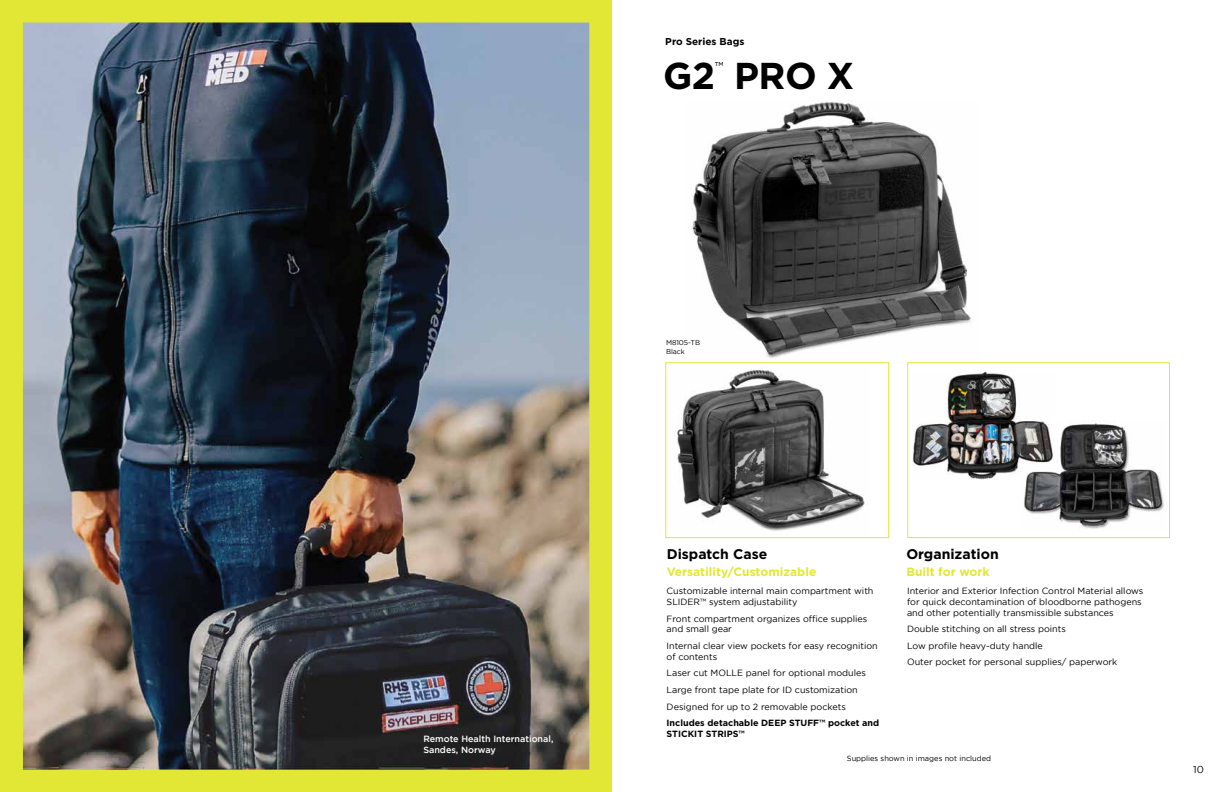
<style>
.page{position:relative;width:1224px;height:792px;background:#fff}
.page>*{position:absolute;margin:0;border:0;box-sizing:border-box;transform-origin:0 0}
.t1{font:700 37.4px "Gotham";color:#000}
.t2{font:700 14px "Gotham";color:#000}
.t3{font:12.8px "Gotham";color:#000}
.t4{font:700 12px "Gotham";color:#e2e735}
.t5{font:700 10px "Gotham";color:#000}
.t6{font:10px "Gotham";color:#000}
.t7{font:9px/10.8px "Gotham";color:#000}
.t8{font:700 9px/10.8px "Gotham";color:#000}
.t9{font:500 9px/10.8px "Gotham";color:#fff}
.t10{font:7.5px "Gotham";color:#000}
.t11{font:7px/9.1px "Gotham";color:#000}
</style>
<div class="page">
<img style="left:691px;top:102px;width:281px;height:262px">
<img style="left:677px;top:368px;width:188px;height:163px">
<img style="left:0;top:0;width:612px;height:792px">
<div style="left:665px;top:362px;width:224px;height:176px;border:1px solid #e2e735"></div>
<svg style="left:1024px;top:423px;width:140px;height:106px"></svg>
<img style="left:913px;top:371px;width:141px;height:109px">
<div style="left:907px;top:362px;width:263px;height:176px;border:1px solid #e2e735"></div>
<p class="t9" style="left:423px;top:733px;width:132px">Remote Health International,<br>Sandes, Norway</p>
<p class="t5" style="left:665px;top:36px;width:81px">Pro Series Bags</p>
<h1 class="t1" style="left:663px;top:54px;width:54px">G2</h1>
<h3 class="t3" style="left:715px;top:60px;width:10px">™</h3>
<h1 class="t1" style="left:734px;top:54px;width:122px">PRO X</h1>
<p class="t11" style="left:666px;top:338px;width:36px">M8105-TB<br>Black</p>
<h2 class="t2" style="left:667px;top:545px;width:102px">Dispatch Case</h2>
<h3 class="t4" style="left:667px;top:564px;width:151px">Versatility/Customizable</h3>
<p class="t7" style="left:667px;top:586px;width:208px">Customizable internal main compartment with<br>SLIDER™ system adjustability</p>
<p class="t7" style="left:667px;top:613px;width:202px">Front compartment organizes office supplies and small gear</p>
<p class="t7" style="left:667px;top:640px;width:213px">Internal clear view pockets for easy recognition of contents</p>
<p class="t7" style="left:667px;top:665px;width:201px;line-height:16.6px">Laser cut MOLLE panel for optional modules<br>Large front tape plate for ID customization<br>Designed for up to 2 removable pockets</p>
<p class="t8" style="left:667px;top:717px;width:214px">Includes detachable DEEP STUFF™ pocket and<br>STICKIT STRIPS™</p>
<h2 class="t2" style="left:906px;top:545px;width:94px">Organization</h2>
<h3 class="t4" style="left:906px;top:564px;width:85px">Built for work</h3>
<p class="t7" style="left:907px;top:585px;width:238px">Interior and Exterior Infection Control Material allows for quick decontamination of bloodborne pathogens and other potentially transmissible substances</p>
<p class="t7" style="left:907px;top:621px;width:212px;line-height:16.6px">Double stitching on all stress points<br>Low profile heavy-duty handle<br>Outer pocket for personal supplies/ paperwork</p>
<p class="t10" style="left:847px;top:755px;width:146px">Supplies shown in images not included</p>
<p class="t6" style="left:1193px;top:764px;width:12px">10</p>
</div>
